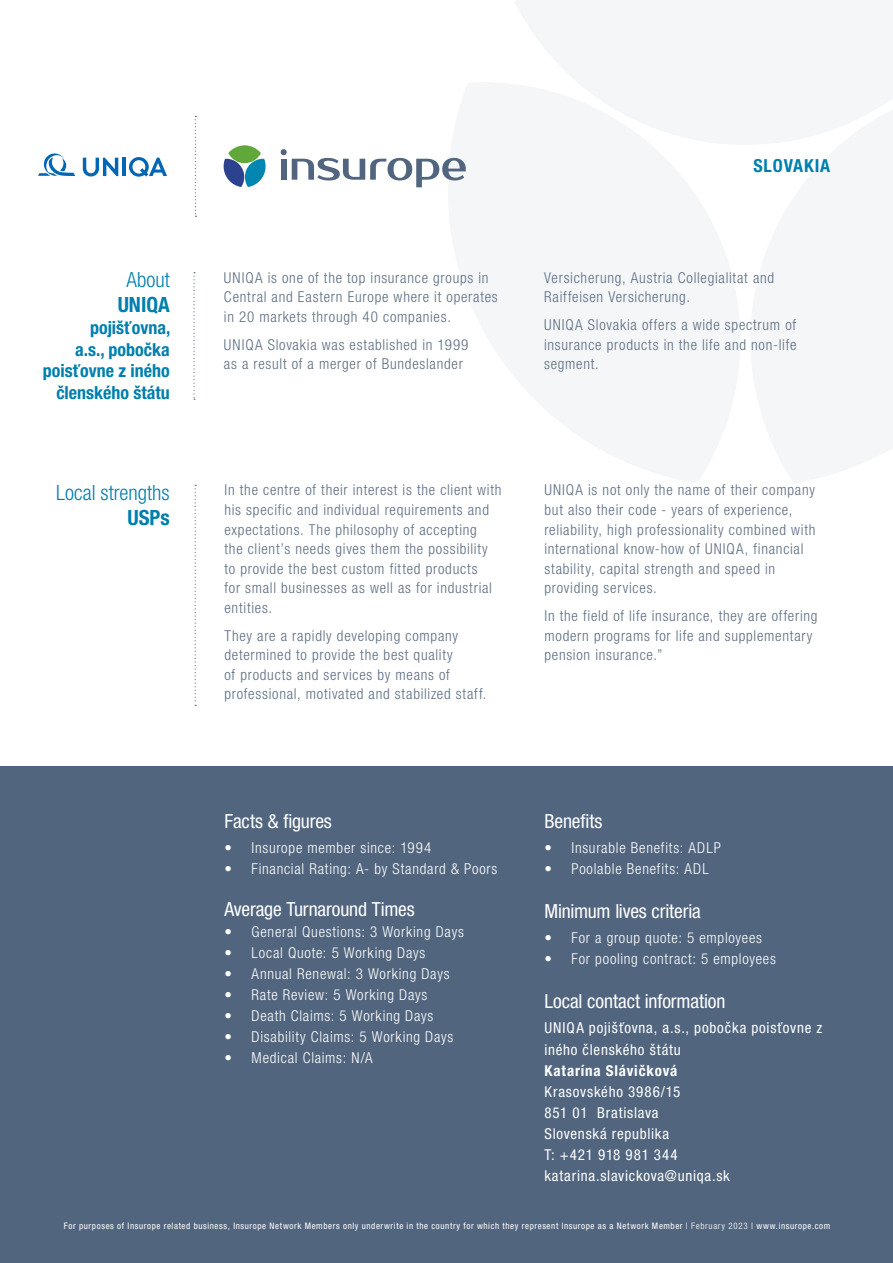
<style>
.page{position:relative;width:893px;height:1263px;background:#fff}
.page>*{position:absolute;margin:0;border:0;box-sizing:border-box;transform-origin:0 0}
.t1{font:300 condensed 21px/25.2px "Helvetica Neue LT Pro";color:#007fad;text-align:right}
.t2{font:700 condensed 21px "Helvetica Neue LT Pro";color:#007fad}
.Kopje{font:condensed 19.5px "Helvetica Neue LT Pro";letter-spacing:-.005em;color:#fff}
.Adres{font:condensed 19.5px "Helvetica Neue LT Pro";letter-spacing:-.01em;color:#fff}
.t3{font:700 condensed 18px/21.6px "Helvetica Neue LT Pro";color:#007fad;text-align:right}
.t4{font:700 condensed 18px "Helvetica Neue LT Pro";letter-spacing:.05em;color:#007fad}
.Adres-2{font:300 condensed 15px/19.5px "Helvetica Neue LT Pro";letter-spacing:.05em;color:#5d6d82}
.t5{font:300 condensed 15px "Helvetica Neue LT Pro";letter-spacing:.05em;color:#fff}
.t6{font:condensed 15px/21.6px "Helvetica Neue LT Pro";letter-spacing:.05em;color:#fff}
.Body{font:700 condensed 15px "Helvetica Neue LT Pro";letter-spacing:.055em;color:#fff}
.Kopje-2{font:condensed 9px "Helvetica Neue LT Pro";letter-spacing:.07em;color:#fff}
.s1{font-weight:700}
.s2{color:#dfe2e6}
</style>
<div class="page">
<div style="left:0;top:766px;width:893px;height:497px;background:#51657e"></div>
<svg style="left:193px;top:272px;width:2px;height:128px"></svg>
<svg style="left:195px;top:485px;width:1px;height:221px"></svg>
<svg style="left:83px;top:158px;width:35px;height:18px"></svg>
<hr style="left:122px;top:158px;width:4px;height:18px;background:#0166b3">
<svg style="left:129px;top:157px;width:38px;height:20px"></svg>
<svg style="left:38px;top:153px;width:37px;height:23px"></svg>
<svg style="left:281px;top:149px;width:185px;height:38px"></svg>
<svg style="left:224px;top:145px;width:42px;height:42px"></svg>
<svg style="left:195px;top:116px;width:1px;height:101px"></svg>
<p class="t1" style="left:127px;top:267px;width:45px">About</p>
<p class="t2" style="left:118px;top:292px;width:54px">UNIQA</p>
<p class="t3" style="left:43px;top:317px;width:129px">pojišťovna,<br>a.s., pobočka poisťovne z iného členského štátu</p>
<p class="Adres-2" style="left:224px;top:268px;width:275px">UNIQA is one of the top insurance groups in<br>Central and Eastern Europe where it operates in 20 markets through 40 companies.</p>
<p class="Adres-2" style="left:224px;top:335px;width:246px">UNIQA Slovakia was established in 1999 as a result of a merger of Bundeslander</p>
<p class="t1" style="left:56px;top:480px;width:115px">Local strengths<br><span class="s1">USPs</span></p>
<p class="Adres-2" style="left:225px;top:480px;width:279px">In the centre of their interest is the client with his specific and individual requirements and expectations. The philosophy of accepting<br>the client’s needs gives them the possibility to provide the best custom fitted products<br>for small businesses as well as for industrial entities.</p>
<p class="Adres-2" style="left:225px;top:625px;width:263px">They are a rapidly developing company determined to provide the best quality<br>of products and services by means of professional, motivated and stabilized staff.</p>
<p class="t4" style="left:753px;top:155px;width:78px">SLOVAKIA</p>
<p class="Adres-2" style="left:544px;top:268px;width:232px">Versicherung, Austria Collegialitat and<br>Raiffeisen Versicherung.</p>
<p class="Adres-2" style="left:544px;top:315px;width:254px;text-align:justify">UNIQA Slovakia offers a wide spectrum of insurance products in the life and non-life segment.</p>
<p class="Adres-2" style="left:544px;top:480px;width:273px">UNIQA is not only the name of their company but also their code - years of experience, reliability, high professionality combined with international know-how of UNIQA, financial stability, capital strength and speed in providing services.</p>
<p class="Adres-2" style="left:544px;top:606px;width:275px">In the field of life insurance, they are offering modern programs for life and supplementary pension insurance.”</p>
<p class="Kopje" style="left:225px;top:810px;width:109px">Facts &amp; figures</p>
<p class="t5" style="left:225px;top:839px;width:208px">• Insurope member since: 1994</p>
<p class="t5" style="left:225px;top:860px;width:274px">• Financial Rating: A- by Standard &amp; Poors</p>
<p class="Adres" style="left:225px;top:898px;width:192px">Average Turnaround Times</p>
<p class="t5" style="left:225px;top:923px;width:241px">• General Questions: 3 Working Days</p>
<p class="t5" style="left:225px;top:944px;width:202px">• Local Quote: 5 Working Days</p>
<p class="t5" style="left:225px;top:965px;width:226px">• Annual Renewal: 3 Working Days</p>
<p class="t5" style="left:225px;top:986px;width:204px">• Rate Review: 5 Working Days</p>
<p class="t5" style="left:225px;top:1007px;width:210px">• Death Claims: 5 Working Days</p>
<p class="t5" style="left:225px;top:1028px;width:230px">• Disability Claims: 5 Working Days</p>
<p class="t5" style="left:225px;top:1049px;width:150px">• Medical Claims: N/A</p>
<p class="Kopje" style="left:544px;top:810px;width:60px">Benefits</p>
<p class="t5" style="left:544px;top:839px;width:178px">• Insurable Benefits: ADLP</p>
<p class="t5" style="left:544px;top:860px;width:166px">• Poolable Benefits: ADL</p>
<p class="Kopje" style="left:544px;top:900px;width:158px">Minimum lives criteria</p>
<p class="t5" style="left:544px;top:929px;width:219px">• For a group quote: 5 employees</p>
<p class="t5" style="left:544px;top:950px;width:233px">• For pooling contract: 5 employees</p>
<p class="Kopje" style="left:544px;top:990px;width:182px">Local contact information</p>
<p class="t6" style="left:544px;top:1017px;width:279px">UNIQA pojišťovna, a.s., pobočka poisťovne z iného členského štátu</p>
<p class="Body" style="left:544px;top:1062px;width:134px">Katarína Slávičková</p>
<p class="t6" style="left:544px;top:1081px;width:137px">Krasovského 3986/15</p>
<p class="t6" style="left:544px;top:1102px;width:116px">851 01 Bratislava</p>
<p class="t6" style="left:544px;top:1123px;width:126px">Slovenská republika</p>
<p class="t6" style="left:544px;top:1144px;width:135px">T: +421 918 981 344</p>
<p class="t6" style="left:544px;top:1165px;width:187px">katarina.slavickova@uniqa.sk</p>
<p class="Kopje-2" style="left:64px;top:1220px;width:768px">For purposes of Insurope related business, Insurope Network Members only underwrite in the country for which they represent Insurope as a Network Member | <span class="s2">February 2023</span> | www.insurope.com</p>
</div>
